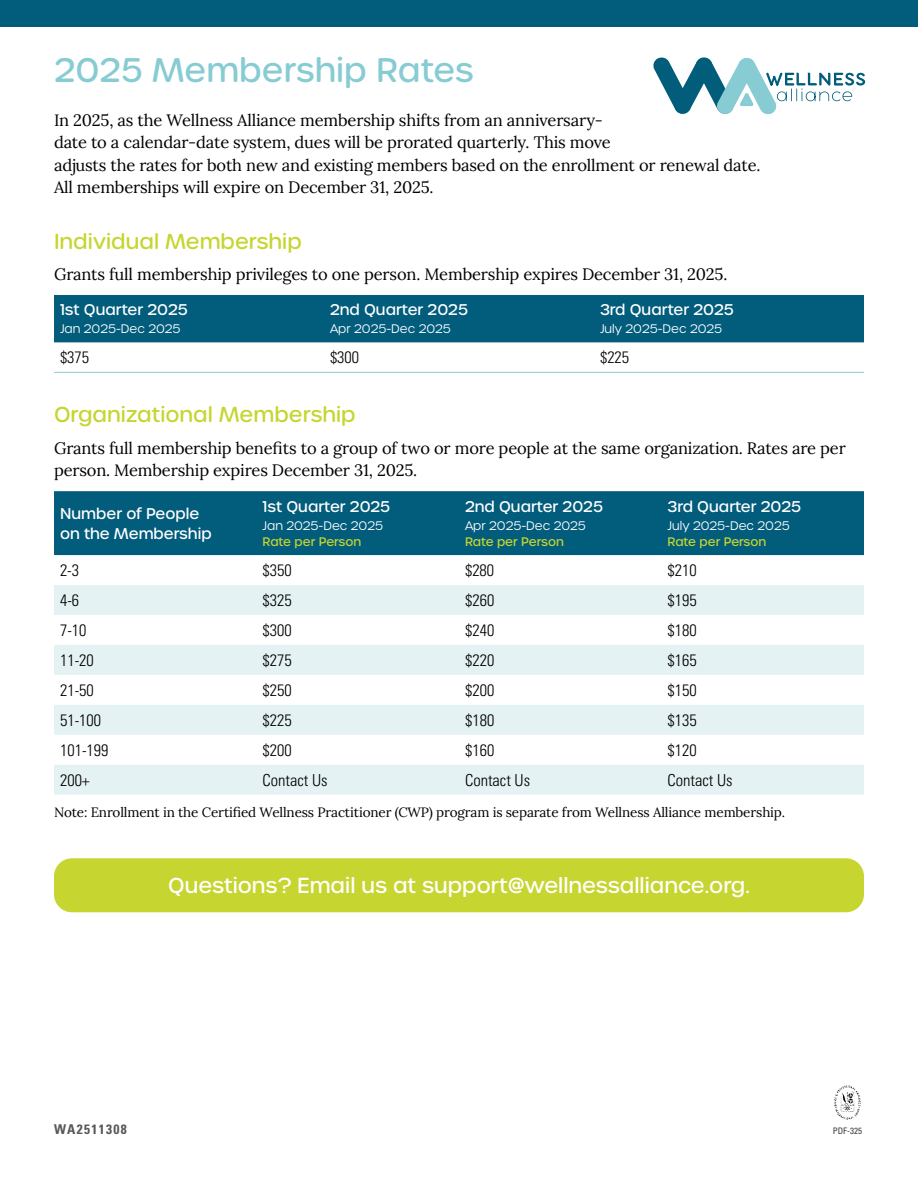
<style>
.page{position:relative;width:918px;height:1188px;background:#fff}
.page>*{position:absolute;margin:0;border:0;box-sizing:border-box;transform-origin:0 0}
.t1{font:500 33px "Urbane Rounded";color:#87cbd3}
.t2{font:500 21px "Urbane";color:#fff}
.t3{font:500 21px "Urbane Rounded";color:#c6d52f}
.t4{font:16.5px/22.5px "Lora";letter-spacing:-.01em;color:#000}
.t5{font:300 condensed 16.5px "Univers LT Pro";color:#000}
.t6{font:500 15px/19.5px "Urbane";color:#fff}
.t7{font:13.5px "Lora";letter-spacing:-.01em;color:#000}
.t8{font:700 condensed 13.5px "Univers LT Pro";letter-spacing:.1em;color:#58595b}
.t9{font:300 12px "Urbane";color:#fff}
.t10{font:500 12px "Urbane";color:#c6d52f}
.t11{font:condensed 9px "Univers LT Pro";color:#414042}
</style>
<div class="page">
<div style="left:54px;top:295px;width:810px;height:47px;background:#025c7b"></div>
<hr style="left:54px;top:372px;width:270px;height:1px;background:#87cbd3">
<hr style="left:324px;top:372px;width:270px;height:1px;background:#87cbd3">
<hr style="left:594px;top:372px;width:270px;height:1px;background:#87cbd3">
<div style="left:54px;top:491px;width:810px;height:64px;background:#025c7b"></div>
<svg style="left:54px;top:585px;width:810px;height:210px;fill:#e5f2f3"></svg>
<div style="left:54px;top:858px;width:810px;height:54px;background:#c6d52f;border-radius:18px"></div>
<img style="left:834px;top:1085px;width:27px;height:35px">
<div style="left:0;top:0;width:918px;height:27px;background:#025c7b"></div>
<svg style="left:653px;top:58px;width:212px;height:56px"></svg>
<h1 class="t1" style="left:54px;top:48px;width:421px">2025 Membership Rates</h1>
<p class="t4" style="left:54px;top:107px;width:708px">In 2025, as the Wellness Alliance membership shifts from an anniversary-<br>date to a calendar-date system, dues will be prorated quarterly. This move<br>adjusts the rates for both new and existing members based on the enrollment or renewal date.<br>All memberships will expire on December 31, 2025.</p>
<p class="t3" style="left:54px;top:227px;width:249px">Individual Membership</p>
<p class="t4" style="left:54px;top:262px;width:675px">Grants full membership privileges to one person. Membership expires December 31, 2025.</p>
<p class="t6" style="left:60px;top:300px;width:129px">1st Quarter 2025</p>
<p class="t9" style="left:60px;top:321px;width:122px">Jan 2025-Dec 2025</p>
<p class="t6" style="left:330px;top:300px;width:139px">2nd Quarter 2025</p>
<p class="t9" style="left:330px;top:321px;width:122px">Apr 2025-Dec 2025</p>
<p class="t6" style="left:600px;top:300px;width:135px">3rd Quarter 2025</p>
<p class="t9" style="left:600px;top:321px;width:124px">July 2025-Dec 2025</p>
<p class="t5" style="left:60px;top:346px;width:31px">$375</p>
<p class="t5" style="left:330px;top:346px;width:31px">$300</p>
<p class="t5" style="left:600px;top:346px;width:31px">$225</p>
<p class="t3" style="left:54px;top:401px;width:303px">Organizational Membership</p>
<p class="t4" style="left:54px;top:435px;width:793px">Grants full membership benefits to a group of two or more people at the same organization. Rates are per person. Membership expires December 31, 2025.</p>
<p class="t6" style="left:60px;top:504px;width:153px">Number of People on the Membership</p>
<p class="t6" style="left:465px;top:496px;width:139px">2nd Quarter 2025</p>
<p class="t9" style="left:465px;top:518px;width:122px">Apr 2025-Dec 2025</p>
<p class="t10" style="left:465px;top:534px;width:100px">Rate per Person</p>
<p class="t6" style="left:668px;top:496px;width:135px">3rd Quarter 2025</p>
<p class="t9" style="left:668px;top:518px;width:124px">July 2025-Dec 2025</p>
<p class="t10" style="left:668px;top:534px;width:100px">Rate per Person</p>
<p class="t6" style="left:262px;top:496px;width:129px">1st Quarter 2025</p>
<p class="t9" style="left:262px;top:518px;width:122px">Jan 2025-Dec 2025</p>
<p class="t10" style="left:262px;top:534px;width:100px">Rate per Person</p>
<p class="t5" style="left:60px;top:559px;width:21px">2-3</p>
<p class="t5" style="left:263px;top:559px;width:31px">$350</p>
<p class="t5" style="left:465px;top:559px;width:31px">$280</p>
<p class="t5" style="left:668px;top:559px;width:31px">$210</p>
<p class="t5" style="left:60px;top:589px;width:21px">4-6</p>
<p class="t5" style="left:263px;top:589px;width:31px">$325</p>
<p class="t5" style="left:465px;top:589px;width:31px">$260</p>
<p class="t5" style="left:668px;top:589px;width:31px">$195</p>
<p class="t5" style="left:60px;top:619px;width:28px">7-10</p>
<p class="t5" style="left:263px;top:619px;width:31px">$300</p>
<p class="t5" style="left:465px;top:619px;width:31px">$240</p>
<p class="t5" style="left:668px;top:619px;width:31px">$180</p>
<p class="t5" style="left:60px;top:649px;width:35px">11-20</p>
<p class="t5" style="left:263px;top:649px;width:31px">$275</p>
<p class="t5" style="left:465px;top:649px;width:31px">$220</p>
<p class="t5" style="left:668px;top:649px;width:31px">$165</p>
<p class="t5" style="left:60px;top:679px;width:35px">21-50</p>
<p class="t5" style="left:263px;top:679px;width:31px">$250</p>
<p class="t5" style="left:465px;top:679px;width:31px">$200</p>
<p class="t5" style="left:668px;top:679px;width:31px">$150</p>
<p class="t5" style="left:60px;top:709px;width:43px">51-100</p>
<p class="t5" style="left:263px;top:709px;width:31px">$225</p>
<p class="t5" style="left:465px;top:709px;width:31px">$180</p>
<p class="t5" style="left:668px;top:709px;width:31px">$135</p>
<p class="t5" style="left:60px;top:739px;width:50px">101-199</p>
<p class="t5" style="left:263px;top:739px;width:31px">$200</p>
<p class="t5" style="left:465px;top:739px;width:31px">$160</p>
<p class="t5" style="left:668px;top:739px;width:31px">$120</p>
<p class="t5" style="left:60px;top:769px;width:31px">200+</p>
<p class="t5" style="left:263px;top:769px;width:67px">Contact Us</p>
<p class="t5" style="left:465px;top:769px;width:67px">Contact Us</p>
<p class="t5" style="left:668px;top:769px;width:67px">Contact Us</p>
<p class="t7" style="left:54px;top:802px;width:733px">Note: Enrollment in the Certified Wellness Practitioner (CWP) program is separate from Wellness Alliance membership.</p>
<p class="t2" style="left:168px;top:872px;width:583px">Questions? Email us at support@wellnessalliance.org.</p>
<p class="t8" style="left:54px;top:1121px;width:74px">WA2511308</p>
<p class="t11" style="left:833px;top:1125px;width:31px">PDF-325</p>
</div>
